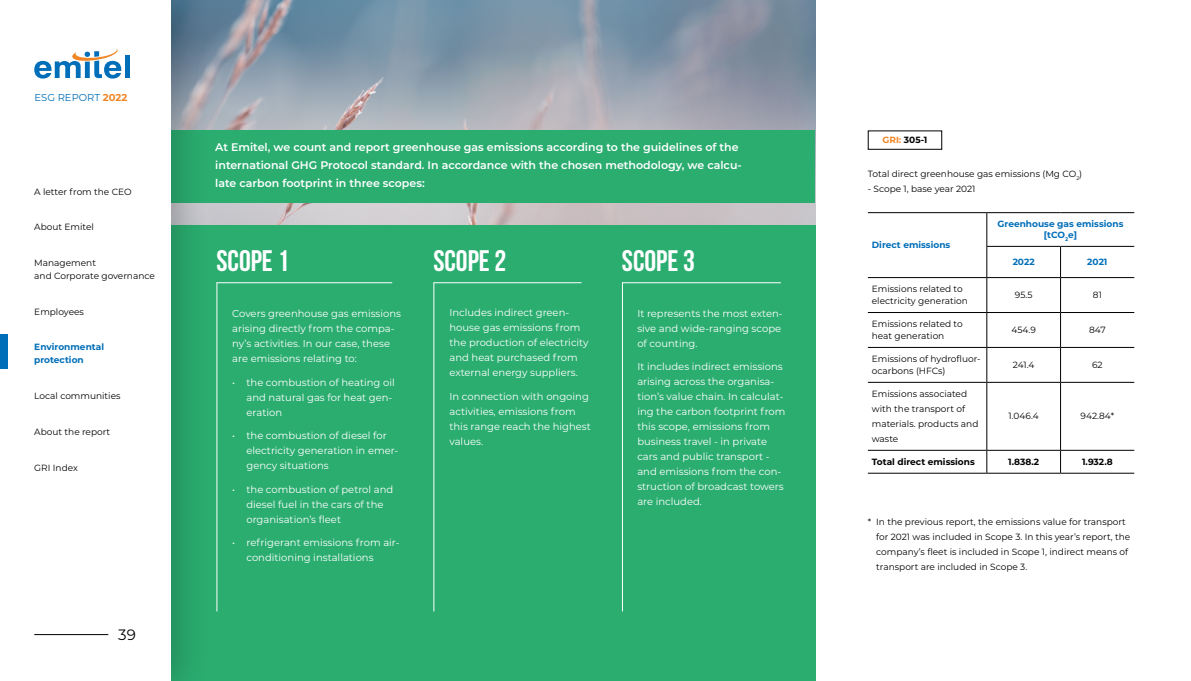
<style>
.page{position:relative;width:1191px;height:681px;background:#fff}
.page>*{position:absolute;margin:0;border:0;box-sizing:border-box;transform-origin:0 0}
.t1{font:700 29.7px "Bebas Neue";color:#fff}
.t2{font:15px "Montserrat";color:#000}
.t3{font:600 11px/18px "Montserrat";color:#fff}
.t4{font:10px/15px "Montserrat";color:#fff}
.t5{font:10px "Montserrat";color:#006eb8}
.t6{font:9px/15px "Montserrat";color:#000}
.t7{font:700 9px/10.8px "Montserrat";color:#006eb8;text-align:center}
.t8{font:700 9px "Montserrat";color:#000}
.s1{font-weight:700;color:#f08626}
.s2{color:#f08626}
</style>
<div class="page">
<div style="left:142px;top:224px;width:673px;height:456px;background:#2bad70"></div>
<svg style="left:868px;top:313px;width:266px;height:34px"></svg>
<hr style="left:868px;top:212px;width:118px;height:1px;background:#000">
<hr style="left:986px;top:212px;width:74px;height:1px;background:#000">
<hr style="left:1060px;top:212px;width:74px;height:1px;background:#000">
<hr style="left:986px;top:246px;width:74px;height:1px;background:#000">
<hr style="left:1060px;top:246px;width:74px;height:1px;background:#000">
<hr style="left:868px;top:277px;width:118px;height:1px;background:#000">
<hr style="left:986px;top:277px;width:74px;height:1px;background:#000">
<hr style="left:1060px;top:277px;width:74px;height:1px;background:#000">
<hr style="left:868px;top:312px;width:118px;height:1px;background:#000">
<hr style="left:986px;top:312px;width:74px;height:1px;background:#000">
<hr style="left:1060px;top:312px;width:74px;height:1px;background:#000">
<hr style="left:868px;top:347px;width:118px;height:1px;background:#000">
<hr style="left:986px;top:347px;width:74px;height:1px;background:#000">
<hr style="left:1060px;top:347px;width:74px;height:1px;background:#000">
<hr style="left:868px;top:382px;width:118px;height:1px;background:#000">
<hr style="left:986px;top:382px;width:74px;height:1px;background:#000">
<hr style="left:1060px;top:382px;width:74px;height:1px;background:#000">
<hr style="left:868px;top:449px;width:118px;height:1px;background:#000">
<hr style="left:986px;top:449px;width:74px;height:1px;background:#000">
<hr style="left:1060px;top:449px;width:74px;height:1px;background:#000">
<hr style="left:868px;top:472px;width:118px;height:1px;background:#000">
<hr style="left:986px;top:472px;width:74px;height:1px;background:#000">
<hr style="left:1060px;top:472px;width:74px;height:1px;background:#000">
<hr style="left:1060px;top:247px;width:1px;height:30px;background:#000">
<hr style="left:1060px;top:278px;width:1px;height:34px;background:#000">
<hr style="left:1060px;top:313px;width:1px;height:34px;background:#000">
<hr style="left:1060px;top:347px;width:1px;height:35px;background:#000">
<hr style="left:1060px;top:382px;width:1px;height:67px;background:#000">
<svg style="left:1060px;top:450px;width:1px;height:22px"></svg>
<hr style="left:986px;top:247px;width:1px;height:30px;background:#000">
<hr style="left:986px;top:278px;width:1px;height:34px;background:#000">
<hr style="left:986px;top:313px;width:1px;height:34px;background:#000">
<hr style="left:986px;top:347px;width:1px;height:35px;background:#000">
<hr style="left:986px;top:382px;width:1px;height:67px;background:#000">
<svg style="left:986px;top:450px;width:1px;height:22px"></svg>
<hr style="left:986px;top:213px;width:1px;height:33px;background:#000">
<div style="left:868px;top:130px;width:74px;height:20px;border:1px solid #000"></div>
<img style="left:212px;top:0;width:603px;height:224px">
<div style="left:162px;top:130px;width:653px;height:73px;background:#2bad70"></div>
<hr style="left:216px;top:282px;width:1px;height:329px;background:#fff">
<hr style="left:216px;top:282px;width:176px;height:1px;background:#fff">
<hr style="left:433px;top:282px;width:1px;height:329px;background:#fff">
<hr style="left:433px;top:282px;width:148px;height:1px;background:#fff">
<hr style="left:622px;top:282px;width:1px;height:329px;background:#fff">
<hr style="left:622px;top:282px;width:159px;height:1px;background:#fff">
<div style="left:0;top:0;width:212px;height:680px;background:#000;opacity:.2"></div>
<div style="left:0;top:0;width:170px;height:680px;background:#fff"></div>
<div style="left:125px;top:56px;width:5px;height:22px;background:#006eb8"></div>
<svg style="left:34px;top:48px;width:87px;height:30px"></svg>
<div style="left:0;top:334px;width:8px;height:35px;background:#006eb8"></div>
<hr style="left:34px;top:634px;width:74px;height:1px;background:#000">
<p class="t5" style="left:35px;top:91px;width:94px">ESG REPORT <span class="s1">2022</span></p>
<p class="t6" style="left:34px;top:183px;width:99px">A letter from the CEO</p>
<p class="t6" style="left:34px;top:219px;width:61px">About Emitel</p>
<p class="t6" style="left:34px;top:256px;width:122px;line-height:13px">Management<br>and Corporate governance</p>
<p class="t6" style="left:34px;top:303px;width:51px">Employees</p>
<p class="t7" style="left:34px;top:340px;width:71px;line-height:13px;text-align:left">Environmental protection</p>
<p class="t6" style="left:34px;top:388px;width:88px">Local communities</p>
<p class="t6" style="left:34px;top:423px;width:77px">About the report</p>
<p class="t6" style="left:34px;top:459px;width:45px">GRI Index</p>
<h2 class="t2" style="left:118px;top:623px;width:19px">39</h2>
<p class="t3" style="left:215px;top:137px;width:528px">At Emitel, we count and report greenhouse gas emissions according to the guidelines of the international GHG Protocol standard. In accordance with the chosen methodology, we calcu&shy;late carbon footprint in three scopes:</p>
<h1 class="t1" style="left:216px;top:244px;width:74px">SCOPE 1</h1>
<h1 class="t1" style="left:433px;top:244px;width:74px">SCOPE 2</h1>
<h1 class="t1" style="left:622px;top:244px;width:74px">SCOPE 3</h1>
<p class="t4" style="left:232px;top:305px;width:170px">Covers greenhouse gas emissions arising directly from the compa&shy;ny’s activities. In our case, these are emissions relating to:</p>
<p class="t4" style="left:246px;top:374px;width:150px;text-indent:-14px">• the combustion of heating oil and natural gas for heat gen&shy;eration</p>
<p class="t4" style="left:246px;top:427px;width:153px;text-indent:-14px">• the combustion of diesel for electricity generation in emer&shy;gency situations</p>
<p class="t4" style="left:246px;top:481px;width:148px;text-indent:-14px">• the combustion of petrol and diesel fuel in the cars of the organisation’s fleet</p>
<p class="t4" style="left:246px;top:534px;width:155px;text-indent:-14px">• refrigerant emissions from air&shy;conditioning installations</p>
<p class="t4" style="left:449px;top:305px;width:141px">Includes indirect green&shy;house gas emissions from the production of electricity and heat purchased from external energy suppliers.</p>
<p class="t4" style="left:449px;top:388px;width:143px">In connection with ongoing activities, emissions from this range reach the highest values.</p>
<p class="t4" style="left:637px;top:305px;width:147px">It represents the most exten&shy;sive and wide-ranging scope of counting.</p>
<p class="t4" style="left:637px;top:358px;width:150px">It includes indirect emissions arising across the organisa&shy;tion’s value chain. In calculat&shy;ing the carbon footprint from this scope, emissions from business travel - in private cars and public transport - and emissions from the con&shy;struction of broadcast towers are included.</p>
<p class="t8" style="left:882px;top:133px;width:47px"><span class="s2">GRI:</span> 305-1</p>
<p class="t6" style="left:867px;top:166px;width:216px">Total direct greenhouse gas emissions (Mg CO<sub>2</sub>)</p>
<p class="t6" style="left:867px;top:181px;width:109px">- Scope 1, base year 2021</p>
<p class="t7" style="left:872px;top:239px;width:80px">Direct emissions</p>
<p class="t7" style="left:997px;top:218px;width:127px">Greenhouse gas emissions [tCO<sub>2</sub>e]</p>
<p class="t7" style="left:1012px;top:256px;width:23px">2022</p>
<p class="t7" style="left:1087px;top:256px;width:22px">2021</p>
<p class="t6" style="left:872px;top:282px;width:98px;line-height:12px">Emissions related to electricity generation</p>
<p class="t6" style="left:1015px;top:287px;width:19px">95.5</p>
<p class="t6" style="left:1093px;top:287px;width:10px">81</p>
<p class="t6" style="left:872px;top:317px;width:92px;line-height:12px">Emissions related to heat generation</p>
<p class="t6" style="left:1011px;top:322px;width:26px">454.9</p>
<p class="t6" style="left:1089px;top:322px;width:18px">847</p>
<p class="t6" style="left:872px;top:352px;width:110px;line-height:12px">Emissions of hydrofluor&shy;ocarbons (HFCs)</p>
<p class="t6" style="left:1013px;top:356px;width:23px">241.4</p>
<p class="t6" style="left:1092px;top:356px;width:12px">62</p>
<p class="t6" style="left:872px;top:385px;width:108px">Emissions associated with the transport of materials. products and waste</p>
<p class="t6" style="left:1008px;top:408px;width:32px">1.046.4</p>
<p class="t6" style="left:1080px;top:408px;width:35px">942.84*</p>
<p class="t8" style="left:872px;top:455px;width:104px">Total direct emissions</p>
<p class="t8" style="left:1008px;top:455px;width:33px">1.838.2</p>
<p class="t8" style="left:1082px;top:455px;width:32px">1.932.8</p>
<p class="t6" style="left:876px;top:513px;width:255px;text-indent:-9px">* In the previous report, the emissions value for transport for 2021 was included in Scope 3. In this year’s report, the company’s fleet is included in Scope 1, indirect means of transport are included in Scope 3.</p>
</div>
